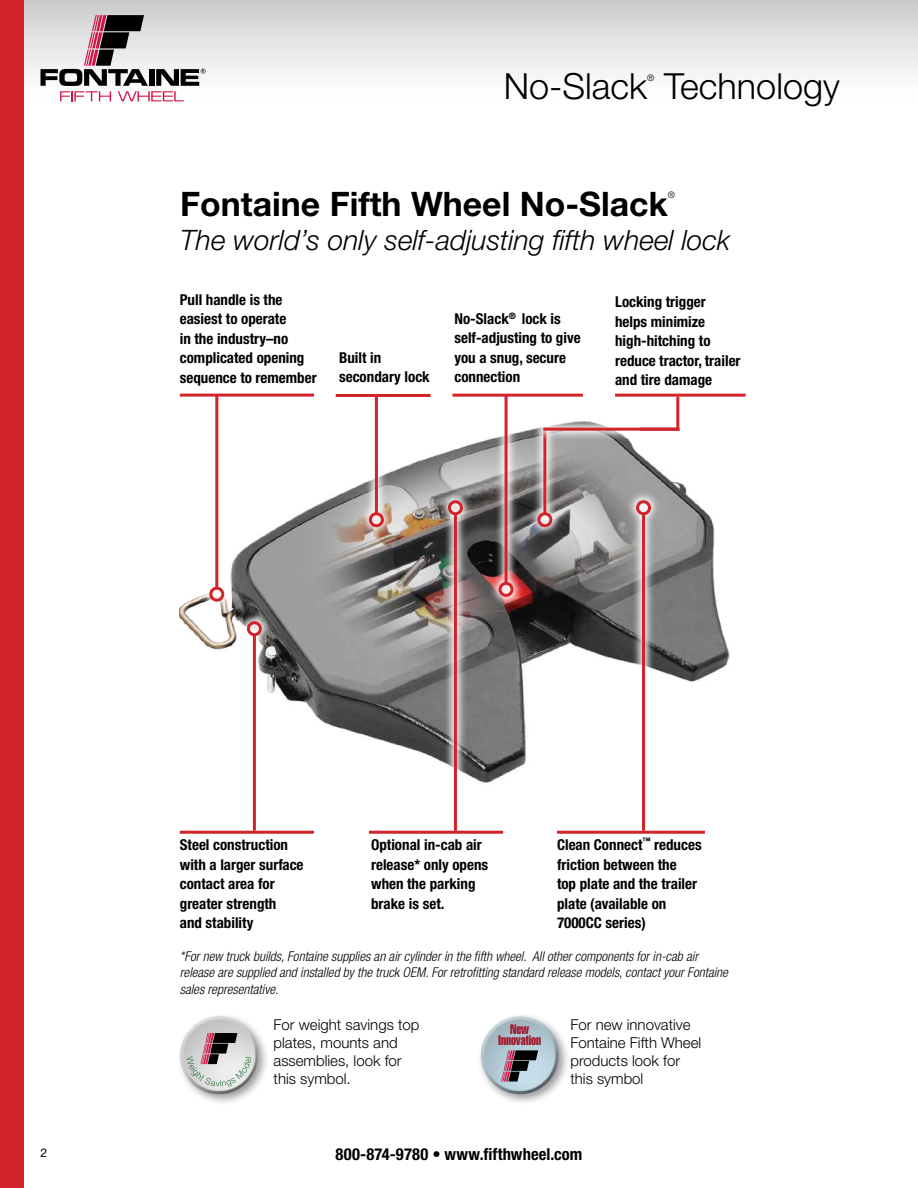
<style>
.page{position:relative;width:918px;height:1188px;background:#fff}
.page>*{position:absolute;margin:0;border:0;box-sizing:border-box;transform-origin:0 0}
.t1{font:300 36px "Helvetica Neue LT Pro";color:#000}
.t2{font:700 33.75px "Helvetica Neue LT Pro";color:#000}
.t3{font:italic 300 28.2px "Helvetica Neue LT Pro";color:#000}
.t4{font:700 condensed 16.5px "Helvetica Neue LT Pro";letter-spacing:.005em;color:#000}
.t5{font:700 condensed 15px/19.5px "Helvetica Neue LT Pro";color:#000}
.t6{font:300 15px/18px "Helvetica Neue LT Pro";color:#000}
.t7{font:13.65px/10.8px "Helvetica LT Pro X Compressed";letter-spacing:-.005em;color:#a1172b;text-align:center;scale:1.1 1}
.t8{font:italic 300 condensed 13.5px/16.2px "Helvetica Neue LT Pro";color:#000}
.t9{font:12px "Helvetica Neue LT Pro";color:#000}
.t10{font:300 9px "Helvetica Neue LT Pro";color:#000}
</style>
<div class="page">
<div style="left:0;top:0;width:918px;height:108px;background:linear-gradient(to bottom,#cecccf,#fff)"></div>
<svg style="left:40px;top:15px;width:166px;height:86px"></svg>
<div style="left:0;top:0;width:24px;height:1188px;background:#d2232a"></div>
<img style="left:180px;top:402px;width:551px;height:381px">
<div style="left:199px;top:385px;width:35px;height:227px;background:#fff"></div>
<hr style="left:215px;top:395px;width:3px;height:193px;background:#d2232a">
<div style="left:209px;top:587px;width:15px;height:15px;border:3px solid #d2232a;border-radius:50%"></div>
<svg style="left:237px;top:611px;width:35px;height:220px"></svg>
<hr style="left:253px;top:635px;width:3px;height:196px;background:#d2232a">
<div style="left:247px;top:621px;width:15px;height:15px;border:3px solid #d2232a;border-radius:50%"></div>
<svg style="left:438px;top:490px;width:35px;height:341px"></svg>
<hr style="left:454px;top:514px;width:3px;height:317px;background:#d2232a">
<div style="left:448px;top:500px;width:15px;height:15px;border:3px solid #d2232a;border-radius:50%"></div>
<svg style="left:626px;top:490px;width:35px;height:341px"></svg>
<hr style="left:642px;top:514px;width:3px;height:317px;background:#d2232a">
<div style="left:636px;top:500px;width:15px;height:15px;border:3px solid #d2232a;border-radius:50%"></div>
<img style="left:488px;top:393px;width:36px;height:214px">
<hr style="left:505px;top:395px;width:3px;height:188px;background:#d2232a">
<div style="left:499px;top:582px;width:15px;height:15px;border:3px solid #d2232a;border-radius:50%"></div>
<svg style="left:527px;top:420px;width:35px;height:117px"></svg>
<hr style="left:543px;top:430px;width:3px;height:84px;background:#d2232a">
<div style="left:537px;top:512px;width:15px;height:15px;border:3px solid #d2232a;border-radius:50%"></div>
<svg style="left:359px;top:397px;width:35px;height:140px"></svg>
<hr style="left:375px;top:395px;width:3px;height:119px;background:#d2232a">
<div style="left:369px;top:512px;width:15px;height:15px;border:3px solid #d2232a;border-radius:50%"></div>
<hr style="left:336px;top:394px;width:95px;height:3px;background:#d2232a">
<hr style="left:180px;top:394px;width:134px;height:3px;background:#d2232a">
<hr style="left:180px;top:831px;width:134px;height:3px;background:#d2232a">
<hr style="left:369px;top:831px;width:134px;height:3px;background:#d2232a">
<hr style="left:557px;top:831px;width:148px;height:3px;background:#d2232a">
<hr style="left:452px;top:394px;width:131px;height:3px;background:#d2232a">
<hr style="left:615px;top:394px;width:131px;height:3px;background:#d2232a">
<svg style="left:533px;top:418px;width:156px;height:23px"></svg>
<hr style="left:543px;top:428px;width:136px;height:3px;background:#d2232a">
<div style="left:176px;top:1012px;width:94px;height:94px;background:#000;opacity:.4"></div>
<div style="left:179px;top:1013px;width:79px;height:62px;background:#fff;opacity:.75"></div>
<div style="left:179px;top:1028px;width:79px;height:66px;background:#000;opacity:.75"></div>
<svg style="left:187px;top:1033px;width:65px;height:54px"></svg>
<hr style="left:676px;top:397px;width:3px;height:34px;background:#d2232a">
<div style="left:477px;top:1012px;width:94px;height:94px;background:#000;opacity:.4"></div>
<div style="left:479px;top:1013px;width:80px;height:62px;background:#fff;opacity:.75"></div>
<div style="left:479px;top:1028px;width:80px;height:66px;background:#000;opacity:.75"></div>
<svg style="left:501px;top:1050px;width:37px;height:32px"></svg>
<h1 class="t1" style="left:504px;top:64px;width:145px">No-Slack</h1>
<p class="t10" style="left:647px;top:72px;width:9px">®</p>
<h1 class="t1" style="left:664px;top:64px;width:177px">Technology</h1>
<h2 class="t2" style="left:180px;top:184px;width:489px">Fontaine Fifth Wheel No-Slack</h2>
<p class="t10" style="left:668px;top:190px;width:9px">®</p>
<h3 class="t3" style="left:180px;top:223px;width:551px">The world’s only self-adjusting fifth wheel lock</h3>
<p class="t5" style="left:180px;top:290px;width:138px">Pull handle is the easiest to operate<br>in the industry–no complicated opening sequence to remember</p>
<p class="t5" style="left:339px;top:348px;width:92px">Built in secondary lock</p>
<p class="t5" style="left:454px;top:309px;width:128px">No-Slack<sup>®</sup> lock is self-adjusting to give you a snug, secure connection</p>
<p class="t5" style="left:615px;top:292px;width:127px">Locking trigger helps minimize high-hitching to reduce tractor, trailer and tire damage</p>
<p class="t5" style="left:180px;top:835px;width:125px">Steel construction with a larger surface contact area for greater strength<br>and stability</p>
<p class="t5" style="left:371px;top:835px;width:119px">Optional in-cab air release* only opens when the parking brake is set.</p>
<p class="t5" style="left:557px;top:835px;width:146px">Clean Connect<sup>™</sup> reduces friction between the<br>top plate and the trailer plate (available on<br>7000CC series)</p>
<p class="t8" style="left:180px;top:948px;width:550px">*For new truck builds, Fontaine supplies an air cylinder in the fifth wheel. All other components for in-cab air release are supplied and installed by the truck OEM. For retrofitting standard release models, contact your Fontaine sales representative.</p>
<p class="t6" style="left:274px;top:1016px;width:147px">For weight savings top plates, mounts and assemblies, look for this symbol.</p>
<p class="t6" style="left:570px;top:1016px;width:132px">For new innovative<br>Fontaine Fifth Wheel products look for this symbol</p>
<p class="t7" style="left:498px;top:1024px;width:40px">New<br>Innovation</p>
<p class="t9" style="left:40px;top:1146px;width:8px">2</p>
<p class="t4" style="left:336px;top:1144px;width:248px">800-874-9780 • www.fifthwheel.com</p>
</div>
